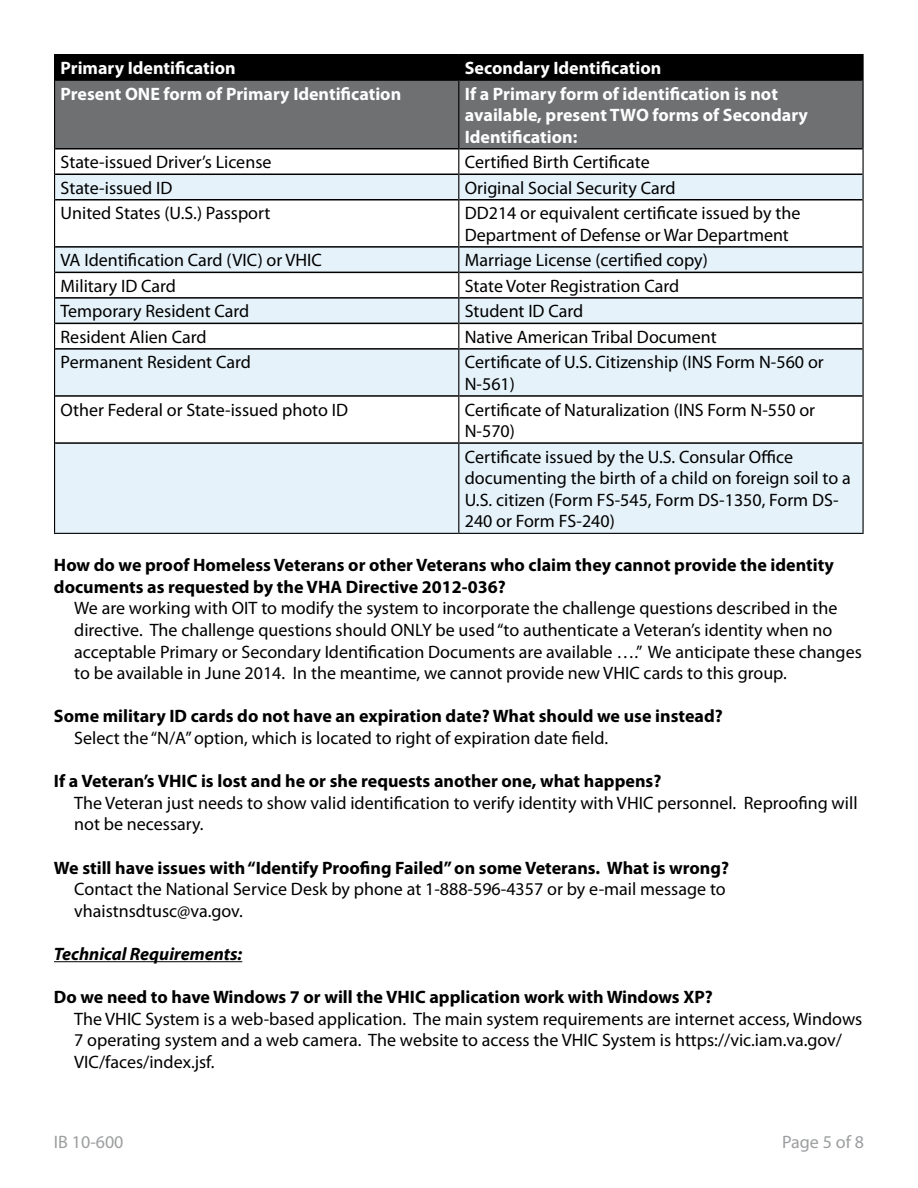
<style>
.page{position:relative;width:918px;height:1188px;background:#fff}
.page>*{position:absolute;margin:0;border:0;box-sizing:border-box;transform-origin:0 0}
.Bold_Header{font:18px/21.6px "Myriad Pro";color:#000}
.t1{font:700 18px/21.6px "Myriad Pro";color:#000}
.Bold_Header-2{font:700 18px/21.6px "Myriad Pro";color:#fefefe}
.Bold_Header-3{font:700 18px "Myriad Pro";color:#fdfdfd}
.t2{font:italic 700 18px "Myriad Pro";color:#000}
.t3{font:18px "Myriad Pro";color:#9c9e9f}
</style>
<div class="page">
<hr style="left:54px;top:961px;width:188px;height:1px;background:#000">
<div style="left:55px;top:81px;width:807px;height:67px;background:#6f7072"></div>
<svg style="left:55px;top:175px;width:807px;height:358px;fill:#e5f2fa"></svg>
<hr style="left:55px;top:79px;width:403px;height:2px;background:#000">
<hr style="left:459px;top:79px;width:403px;height:2px;background:#000">
<hr style="left:55px;top:148px;width:403px;height:2px;background:#000">
<hr style="left:459px;top:148px;width:403px;height:2px;background:#000">
<hr style="left:55px;top:174px;width:403px;height:1px;background:#000">
<hr style="left:459px;top:174px;width:403px;height:1px;background:#000">
<hr style="left:55px;top:199px;width:403px;height:2px;background:#000">
<hr style="left:459px;top:199px;width:403px;height:2px;background:#000">
<hr style="left:55px;top:246px;width:403px;height:2px;background:#000">
<hr style="left:459px;top:246px;width:403px;height:2px;background:#000">
<hr style="left:55px;top:272px;width:403px;height:1px;background:#000">
<hr style="left:459px;top:272px;width:403px;height:1px;background:#000">
<hr style="left:55px;top:297px;width:403px;height:2px;background:#000">
<hr style="left:459px;top:297px;width:403px;height:2px;background:#000">
<hr style="left:55px;top:323px;width:403px;height:1px;background:#000">
<hr style="left:459px;top:323px;width:403px;height:1px;background:#000">
<hr style="left:55px;top:348px;width:403px;height:2px;background:#000">
<hr style="left:459px;top:348px;width:403px;height:2px;background:#000">
<hr style="left:55px;top:395px;width:403px;height:2px;background:#000">
<hr style="left:459px;top:395px;width:403px;height:2px;background:#000">
<hr style="left:55px;top:442px;width:403px;height:2px;background:#000">
<hr style="left:459px;top:442px;width:403px;height:2px;background:#000">
<hr style="left:54px;top:54px;width:405px;height:1px;background:#000">
<hr style="left:459px;top:54px;width:405px;height:1px;background:#000">
<div style="left:54px;top:55px;width:808px;height:25px;background:#000"></div>
<hr style="left:862px;top:55px;width:2px;height:25px;background:#000">
<hr style="left:54px;top:80px;width:1px;height:69px;background:#000">
<hr style="left:458px;top:80px;width:1px;height:69px;background:#000">
<hr style="left:862px;top:80px;width:2px;height:69px;background:#000">
<hr style="left:862px;top:149px;width:2px;height:25px;background:#000">
<svg style="left:54px;top:149px;width:1px;height:51px"></svg>
<svg style="left:458px;top:149px;width:1px;height:51px"></svg>
<hr style="left:862px;top:174px;width:2px;height:26px;background:#000">
<hr style="left:54px;top:200px;width:1px;height:47px;background:#000">
<hr style="left:458px;top:200px;width:1px;height:47px;background:#000">
<hr style="left:862px;top:200px;width:2px;height:47px;background:#000">
<hr style="left:862px;top:247px;width:2px;height:25px;background:#000">
<hr style="left:862px;top:272px;width:2px;height:26px;background:#000">
<hr style="left:862px;top:298px;width:2px;height:25px;background:#000">
<svg style="left:54px;top:247px;width:1px;height:102px"></svg>
<svg style="left:458px;top:247px;width:1px;height:102px"></svg>
<hr style="left:862px;top:323px;width:2px;height:26px;background:#000">
<hr style="left:54px;top:349px;width:1px;height:47px;background:#000">
<hr style="left:458px;top:349px;width:1px;height:47px;background:#000">
<hr style="left:862px;top:349px;width:2px;height:47px;background:#000">
<hr style="left:54px;top:396px;width:1px;height:47px;background:#000">
<hr style="left:458px;top:396px;width:1px;height:47px;background:#000">
<hr style="left:862px;top:396px;width:2px;height:47px;background:#000">
<hr style="left:54px;top:443px;width:1px;height:90px;background:#000">
<hr style="left:458px;top:443px;width:1px;height:90px;background:#000">
<hr style="left:862px;top:443px;width:2px;height:90px;background:#000">
<hr style="left:54px;top:533px;width:405px;height:1px;background:#000">
<hr style="left:459px;top:533px;width:405px;height:1px;background:#000">
<p class="Bold_Header-3" style="left:61px;top:56px;width:177px">Primary Identification</p>
<p class="Bold_Header-3" style="left:465px;top:56px;width:198px">Secondary Identification</p>
<p class="Bold_Header-2" style="left:61px;top:82px;width:342px">Present ONE form of Primary Identification</p>
<p class="Bold_Header-2" style="left:465px;top:82px;width:345px">If a Primary form of identification is not available, present TWO forms of Secondary<br>Identification:</p>
<p class="Bold_Header" style="left:61px;top:151px;width:212px">State-issued Driver’s License</p>
<p class="Bold_Header" style="left:465px;top:151px;width:186px">Certified Birth Certificate</p>
<p class="Bold_Header" style="left:61px;top:177px;width:113px">State-issued ID</p>
<p class="Bold_Header" style="left:465px;top:177px;width:212px">Original Social Security Card</p>
<p class="Bold_Header" style="left:61px;top:202px;width:211px">United States (U.S.) Passport</p>
<p class="Bold_Header" style="left:465px;top:202px;width:337px">DD214 or equivalent certificate issued by the<br>Department of Defense or War Department</p>
<p class="Bold_Header" style="left:61px;top:249px;width:263px">VA Identification Card (VIC) or VHIC</p>
<p class="Bold_Header" style="left:465px;top:249px;width:245px">Marriage License (certified copy)</p>
<p class="Bold_Header" style="left:61px;top:275px;width:117px">Military ID Card</p>
<p class="Bold_Header" style="left:465px;top:275px;width:216px">State Voter Registration Card</p>
<p class="Bold_Header" style="left:61px;top:300px;width:190px">Temporary Resident Card</p>
<p class="Bold_Header" style="left:465px;top:300px;width:120px">Student ID Card</p>
<p class="Bold_Header" style="left:61px;top:326px;width:148px">Resident Alien Card</p>
<p class="Bold_Header" style="left:465px;top:326px;width:254px">Native American Tribal Document</p>
<p class="Bold_Header" style="left:61px;top:351px;width:192px">Permanent Resident Card</p>
<p class="Bold_Header" style="left:465px;top:351px;width:360px">Certificate of U.S. Citizenship (INS Form N-560 or<br>N-561)</p>
<p class="Bold_Header" style="left:61px;top:398px;width:289px">Other Federal or State-issued photo ID</p>
<p class="Bold_Header" style="left:465px;top:398px;width:352px">Certificate of Naturalization (INS Form N-550 or<br>N-570)</p>
<p class="Bold_Header" style="left:465px;top:446px;width:388px">Certificate issued by the U.S. Consular Office documenting the birth of a child on foreign soil to a U.S. citizen (Form FS-545, Form DS-1350, Form DS-240 or Form FS-240)</p>
<p class="t1" style="left:54px;top:554px;width:781px">How do we proof Homeless Veterans or other Veterans who claim they cannot provide the identity documents as requested by the VHA Directive 2012-036?</p>
<p class="Bold_Header" style="left:74px;top:597px;width:789px">We are working with OIT to modify the system to incorporate the challenge questions described in the directive. The challenge questions should ONLY be used “to authenticate a Veteran’s identity when no acceptable Primary or Secondary Identification Documents are available ….” We anticipate these changes to be available in June 2014. In the meantime, we cannot provide new VHIC cards to this group.</p>
<p class="t1" style="left:54px;top:705px;width:670px">Some military ID cards do not have an expiration date? What should we use instead?</p>
<p class="Bold_Header" style="left:74px;top:727px;width:535px">Select the “N/A” option, which is located to right of expiration date field.</p>
<p class="t1" style="left:54px;top:770px;width:609px">If a Veteran’s VHIC is lost and he or she requests another one, what happens?</p>
<p class="Bold_Header" style="left:74px;top:792px;width:785px">The Veteran just needs to show valid identification to verify identity with VHIC personnel. Reproofing will not be necessary.</p>
<p class="t1" style="left:54px;top:856px;width:677px">We still have issues with “Identify Proofing Failed” on some Veterans. What is wrong?</p>
<p class="Bold_Header" style="left:74px;top:878px;width:653px">Contact the National Service Desk by phone at 1-888-596-4357 or by e-mail message to vhaistnsdtusc@va.gov.</p>
<p class="t2" style="left:54px;top:942px;width:190px">Technical Requirements:</p>
<p class="t1" style="left:54px;top:986px;width:660px">Do we need to have Windows 7 or will the VHIC application work with Windows XP?</p>
<p class="Bold_Header" style="left:74px;top:1008px;width:790px">The VHIC System is a web-based application. The main system requirements are internet access, Windows<br>7 operating system and a web camera. The website to access the VHIC System is https://vic.iam.va.gov/<br>VIC/faces/index.jsf.</p>
<p class="t3" style="left:54px;top:1130px;width:71px">IB 10-600</p>
<p class="t3" style="left:782px;top:1130px;width:83px">Page 5 of 8</p>
</div>
